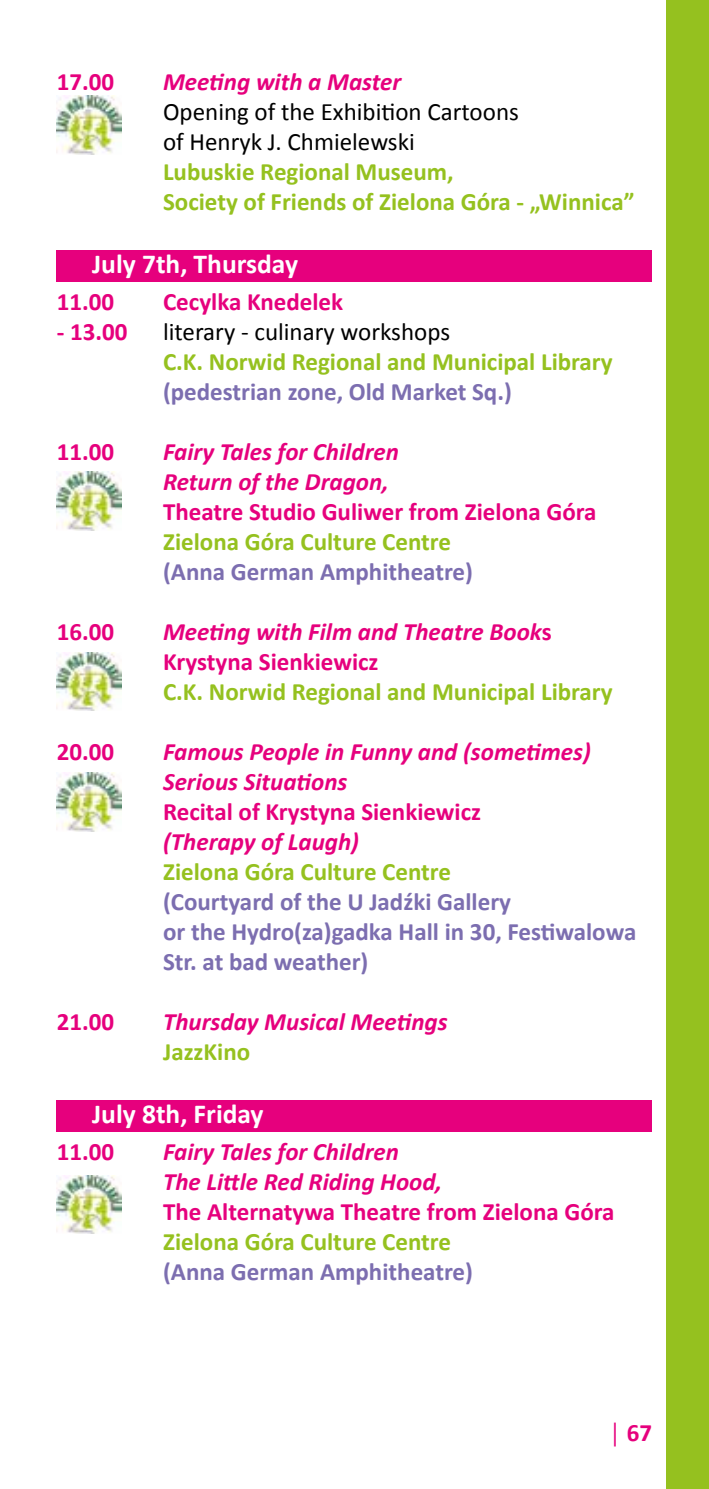
<style>
.page{position:relative;width:709px;height:1489px;background:#fff}
.page>*{position:absolute;margin:0;border:0;box-sizing:border-box;transform-origin:0 0}
.t1{font:700 27.5px "Calibri";color:#fff}
.t2{font:italic 700 25px/30px "Calibri";color:#e6007d}
.t3{font:700 25px/30px "Calibri";color:#95c11f}
.t4{font:700 25px/30px "Calibri";color:#7c6eb0}
.t5{font:700 25px "Calibri";color:#e6007d}
.t6{font:25px/30px "Calibri";color:#000}
.s1{font-style:normal}
</style>
<div class="page">
<div style="left:666px;top:0;width:43px;height:1488px;background:#95c11f"></div>
<div style="left:57px;top:250px;width:595px;height:32px;background:#e6007d"></div>
<div style="left:57px;top:1100px;width:595px;height:32px;background:#e6007d"></div>
<img style="left:57px;top:772px;width:64px;height:59px">
<img style="left:57px;top:652px;width:64px;height:58px">
<img style="left:57px;top:1175px;width:64px;height:58px">
<img style="left:57px;top:471px;width:64px;height:59px">
<img style="left:57px;top:96px;width:64px;height:58px">
<p class="t5" style="left:57px;top:65px;width:59px">17.00</p>
<p class="t2" style="left:163px;top:66px;width:240px">Meeting with a Master</p>
<p class="t6" style="left:163px;top:96px;width:357px">Opening of the Exhibition Cartoons of Henryk J. Chmielewski</p>
<p class="t3" style="left:163px;top:156px;width:473px">Lubuskie Regional Museum,<br>Society of Friends of Zielona Góra - „Winnica”</p>
<p class="t1" style="left:92px;top:246px;width:207px">July 7th, Thursday</p>
<p class="t5" style="left:57px;top:285px;width:59px">11.00</p>
<p class="t5" style="left:163px;top:285px;width:182px">Cecylka Knedelek</p>
<p class="t5" style="left:57px;top:315px;width:72px">- 13.00</p>
<p class="t6" style="left:163px;top:316px;width:288px">literary - culinary workshops</p>
<p class="t3" style="left:163px;top:346px;width:451px">C.K. Norwid Regional and Municipal Library</p>
<p class="t4" style="left:163px;top:376px;width:350px">(pedestrian zone, Old Market Sq.)</p>
<p class="t5" style="left:57px;top:435px;width:59px">11.00</p>
<p class="t2" style="left:163px;top:436px;width:237px">Fairy Tales for Children<br>Return of the Dragon,</p>
<p class="t5" style="left:163px;top:495px;width:435px">Theatre Studio Guliwer from Zielona Góra</p>
<p class="t3" style="left:163px;top:526px;width:289px">Zielona Góra Culture Centre</p>
<p class="t4" style="left:163px;top:556px;width:311px">(Anna German Amphitheatre)</p>
<p class="t5" style="left:57px;top:615px;width:59px">16.00</p>
<p class="t2" style="left:163px;top:616px;width:390px">Meeting with Film and Theatre Book<span class="s1">s<br>Krystyna Sienkiewicz</span></p>
<p class="t3" style="left:163px;top:676px;width:451px">C.K. Norwid Regional and Municipal Library</p>
<p class="t5" style="left:57px;top:735px;width:59px">20.00</p>
<p class="t2" style="left:163px;top:736px;width:429px">Famous People in Funny and (sometimes)<br>Serious Situations</p>
<p class="t5" style="left:163px;top:795px;width:319px">Recital of Krystyna Sienkiewicz</p>
<p class="t2" style="left:163px;top:826px;width:197px">(Therapy of Laugh)</p>
<p class="t3" style="left:163px;top:856px;width:289px">Zielona Góra Culture Centre</p>
<p class="t4" style="left:163px;top:886px;width:475px">(Courtyard of the U Jadźki Gallery<br>or the Hydro(za)gadka Hall in 30, Festiwalowa<br>Str. at bad weather)</p>
<p class="t5" style="left:57px;top:1005px;width:59px">21.00</p>
<p class="t2" style="left:163px;top:1006px;width:286px">Thursday Musical Meetings</p>
<p class="t3" style="left:163px;top:1036px;width:89px">JazzKino</p>
<p class="t1" style="left:92px;top:1096px;width:173px">July 8th, Friday</p>
<p class="t5" style="left:57px;top:1136px;width:59px">11.00</p>
<p class="t2" style="left:163px;top:1137px;width:280px">Fairy Tales for Children<br>The Little Red Riding Hood,</p>
<p class="t5" style="left:163px;top:1196px;width:453px">The Alternatywa Theatre from Zielona Góra</p>
<p class="t3" style="left:163px;top:1226px;width:289px">Zielona Góra Culture Centre</p>
<p class="t4" style="left:163px;top:1256px;width:311px">(Anna German Amphitheatre)</p>
<p class="t5" style="left:608px;top:1416px;width:45px">│ 67</p>
</div>
